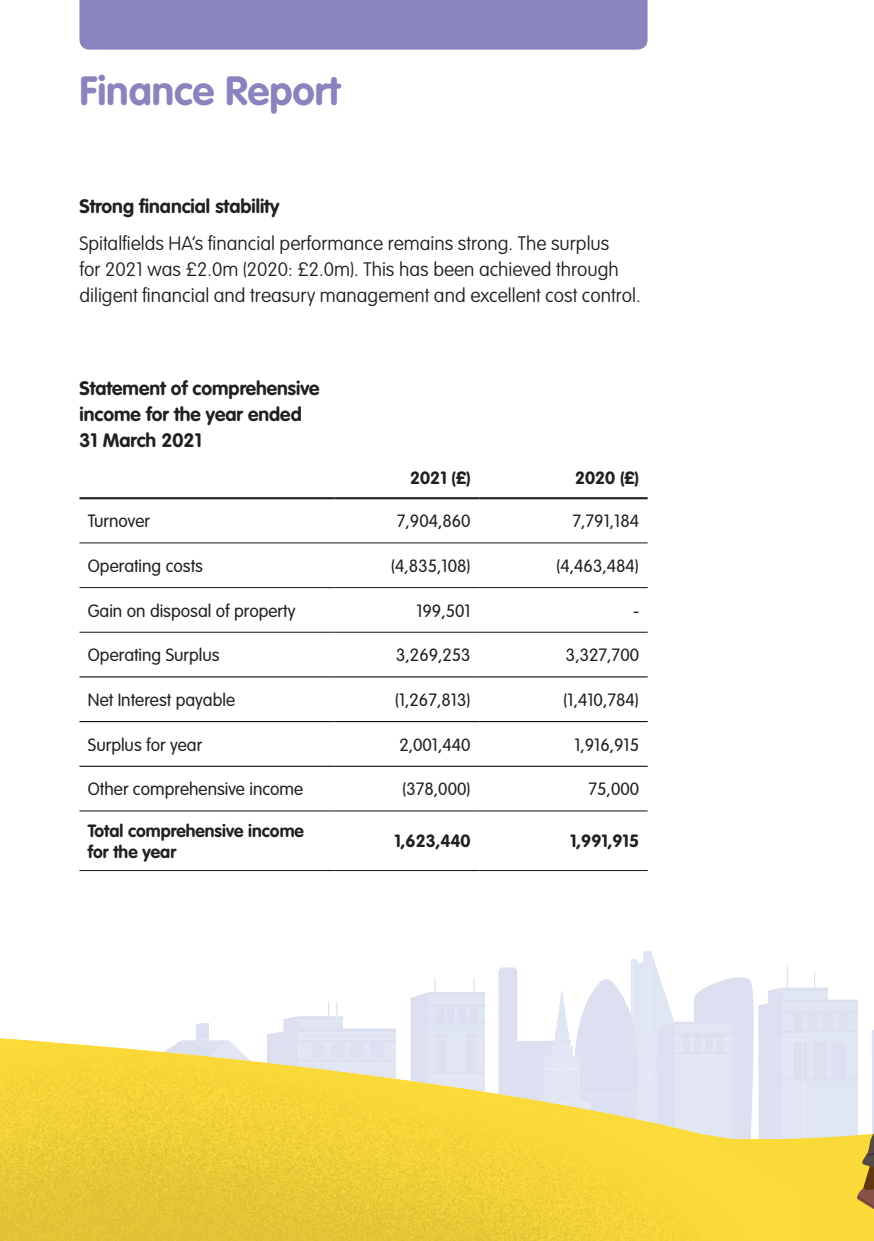
<style>
.page{position:relative;width:874px;height:1241px;background:#fff}
.page>*{position:absolute;margin:0;border:0;box-sizing:border-box;transform-origin:0 0}
.t1{font:700 40.25px "VAG Rounded Std";color:#8983be}
.Text{font:100 19.25px/26.2px "VAG Rounded Std";color:#231f20}
.Titles{font:700 19.25px/26.2px "VAG Rounded Std";color:#231f20}
.table_text{font:300 17.5px "VAG Rounded Std";color:#231f20}
.table_text-2{font:700 17.5px/21px "VAG Rounded Std";color:#231f20}
</style>
<div class="page">
<svg style="left:410px;top:978px;width:74px;height:59px"></svg>
<svg style="left:267px;top:1002px;width:129px;height:35px"></svg>
<svg style="left:498px;top:967px;width:19px;height:70px"></svg>
<svg style="left:196px;top:1023px;width:12px;height:16px"></svg>
<img style="left:0;top:1039px;width:543px;height:201px">
<img style="left:533px;top:1082px;width:10px;height:48px">
<svg style="left:543px;top:951px;width:330px;height:289px"></svg>
<hr style="left:79px;top:542px;width:255px;height:1px;background:#231f20">
<hr style="left:334px;top:542px;width:145px;height:1px;background:#231f20">
<hr style="left:479px;top:542px;width:168px;height:1px;background:#231f20">
<hr style="left:79px;top:587px;width:255px;height:1px;background:#231f20">
<hr style="left:334px;top:587px;width:145px;height:1px;background:#231f20">
<hr style="left:479px;top:587px;width:168px;height:1px;background:#231f20">
<hr style="left:79px;top:631px;width:255px;height:1px;background:#231f20">
<hr style="left:334px;top:631px;width:145px;height:1px;background:#231f20">
<hr style="left:479px;top:631px;width:168px;height:1px;background:#231f20">
<hr style="left:79px;top:810px;width:255px;height:1px;background:#231f20">
<hr style="left:334px;top:810px;width:145px;height:1px;background:#231f20">
<hr style="left:479px;top:810px;width:168px;height:1px;background:#231f20">
<hr style="left:79px;top:869px;width:255px;height:1px;background:#231f20">
<hr style="left:334px;top:869px;width:145px;height:1px;background:#231f20">
<hr style="left:479px;top:869px;width:168px;height:1px;background:#231f20">
<hr style="left:79px;top:497px;width:255px;height:2px;background:#231f20">
<hr style="left:334px;top:497px;width:145px;height:2px;background:#231f20">
<hr style="left:479px;top:497px;width:168px;height:2px;background:#231f20">
<hr style="left:79px;top:676px;width:255px;height:1px;background:#000">
<hr style="left:334px;top:676px;width:145px;height:1px;background:#000">
<hr style="left:479px;top:676px;width:168px;height:1px;background:#000">
<hr style="left:79px;top:721px;width:255px;height:1px;background:#000">
<hr style="left:334px;top:721px;width:145px;height:1px;background:#000">
<hr style="left:479px;top:721px;width:168px;height:1px;background:#000">
<hr style="left:79px;top:765px;width:255px;height:1px;background:#000">
<hr style="left:334px;top:765px;width:145px;height:1px;background:#000">
<hr style="left:479px;top:765px;width:168px;height:1px;background:#000">
<div style="left:79px;top:0;width:568px;height:50px;background:#8983be"></div>
<p class="t1" style="left:79px;top:68px;width:262px">Finance Report</p>
<p class="Titles" style="left:79px;top:194px;width:201px">Strong financial stability</p>
<p class="Text" style="left:79px;top:230px;width:562px">Spitalfields HA’s financial performance remains strong. The surplus<br>for 2021 was £2.0m (2020: £2.0m). This has been achieved through diligent financial and treasury management and excellent cost control.</p>
<p class="Titles" style="left:79px;top:375px;width:241px">Statement of comprehensive income for the year ended<br>31 March 2021</p>
<p class="table_text-2" style="left:410px;top:468px;width:62px">2021 (£)</p>
<p class="table_text-2" style="left:575px;top:468px;width:65px">2020 (£)</p>
<p class="table_text" style="left:88px;top:511px;width:63px">Turnover</p>
<p class="table_text" style="left:396px;top:511px;width:75px">7,904,860</p>
<p class="table_text" style="left:572px;top:511px;width:68px">7,791,184</p>
<p class="table_text" style="left:88px;top:555px;width:116px">Operating costs</p>
<p class="table_text" style="left:391px;top:555px;width:81px">(4,835,108)</p>
<p class="table_text" style="left:556px;top:555px;width:84px">(4,463,484)</p>
<p class="table_text" style="left:88px;top:600px;width:209px">Gain on disposal of property</p>
<p class="table_text" style="left:416px;top:600px;width:56px">199,501</p>
<p class="table_text" style="left:632px;top:600px;width:8px">-</p>
<p class="table_text" style="left:88px;top:645px;width:133px">Operating Surplus</p>
<p class="table_text" style="left:396px;top:645px;width:76px">3,269,253</p>
<p class="table_text" style="left:565px;top:645px;width:75px">3,327,700</p>
<p class="table_text" style="left:88px;top:689px;width:149px">Net Interest payable</p>
<p class="table_text" style="left:394px;top:689px;width:77px">(1,267,813)</p>
<p class="table_text" style="left:563px;top:689px;width:77px">(1,410,784)</p>
<p class="table_text" style="left:88px;top:734px;width:116px">Surplus for year</p>
<p class="table_text" style="left:399px;top:734px;width:73px">2,001,440</p>
<p class="table_text" style="left:574px;top:734px;width:66px">1,916,915</p>
<p class="table_text" style="left:88px;top:779px;width:217px">Other comprehensive income</p>
<p class="table_text" style="left:402px;top:779px;width:70px">(378,000)</p>
<p class="table_text" style="left:588px;top:779px;width:52px">75,000</p>
<p class="table_text-2" style="left:88px;top:820px;width:217px">Total comprehensive income for the year</p>
<p class="table_text-2" style="left:394px;top:831px;width:78px">1,623,440</p>
<p class="table_text-2" style="left:570px;top:831px;width:70px">1,991,915</p>
</div>
